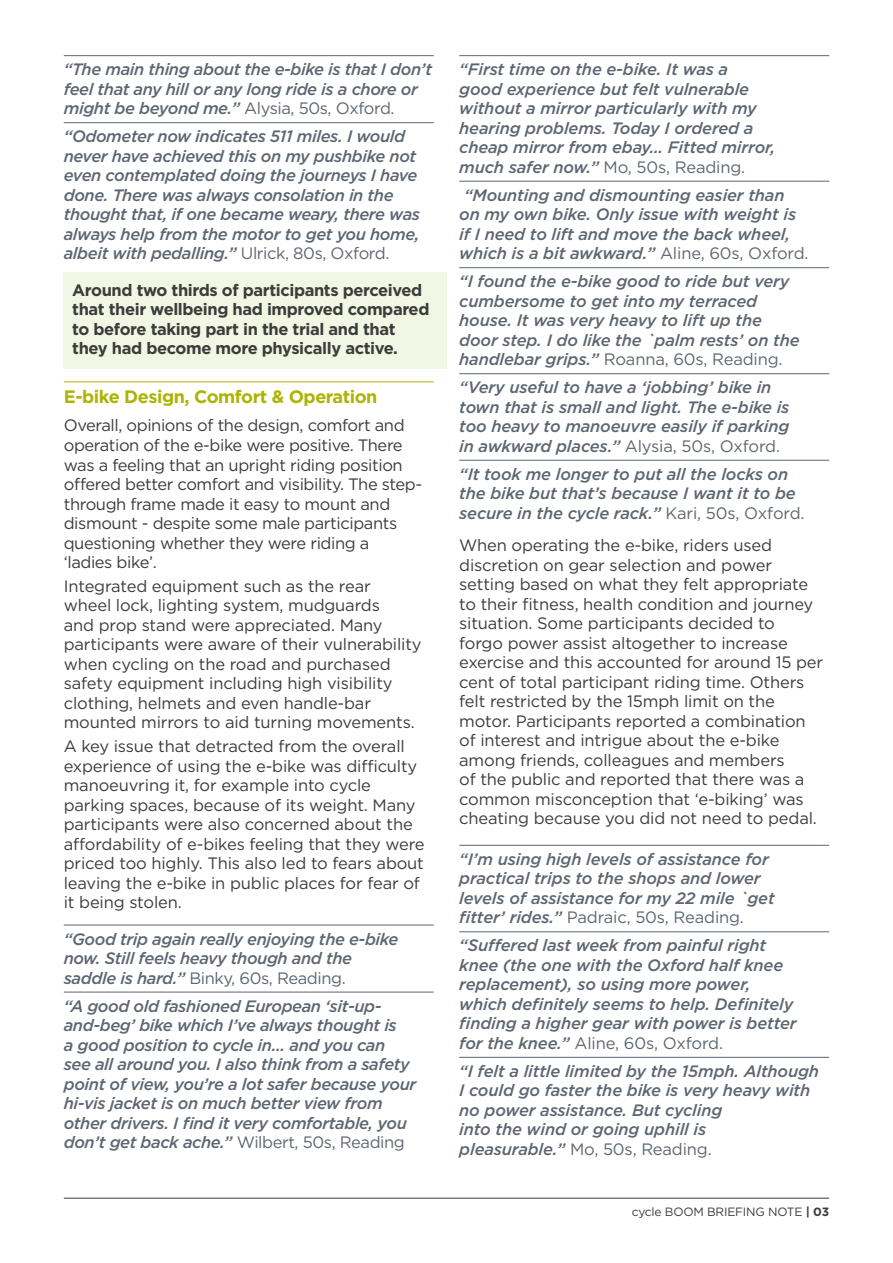
<style>
.page{position:relative;width:893px;height:1263px;background:#fff}
.page>*{position:absolute;margin:0;border:0;box-sizing:border-box;transform-origin:0 0}
.t1{font:700 18px "Gotham";letter-spacing:-.025em;color:#adb400}
.t2{font:italic 500 16.5px/19.5px "Gotham";letter-spacing:-.015em;color:#5e6671}
.t3{font:16.5px/19.5px "Gotham";letter-spacing:-.01em;color:#3c3c3b}
.t4{font:700 16.5px/19.5px "Gotham";letter-spacing:-.025em;color:#3c3c3b}
.t5{font:12px "Gotham";letter-spacing:-.015em;color:#3c3c3b}
.s1{font-weight:400;font-style:normal}
.s2{font-weight:700}
</style>
<div class="page">
<div style="left:63px;top:272px;width:383px;height:97px;background:#f2f6e4"></div>
<hr style="left:64px;top:1198px;width:765px;height:1px;background:#3c3c3b">
<hr style="left:64px;top:55px;width:370px;height:1px;background:#5e6671">
<hr style="left:64px;top:122px;width:370px;height:1px;background:#5e6671">
<hr style="left:64px;top:381px;width:370px;height:1px;background:#adb400">
<hr style="left:64px;top:925px;width:370px;height:1px;background:#5e6671">
<hr style="left:64px;top:992px;width:370px;height:1px;background:#5e6671">
<hr style="left:459px;top:55px;width:370px;height:1px;background:#5e6671">
<hr style="left:459px;top:181px;width:370px;height:1px;background:#5e6671">
<hr style="left:459px;top:267px;width:370px;height:1px;background:#5e6671">
<hr style="left:459px;top:373px;width:370px;height:1px;background:#5e6671">
<hr style="left:459px;top:460px;width:370px;height:1px;background:#5e6671">
<hr style="left:459px;top:845px;width:370px;height:1px;background:#5e6671">
<hr style="left:459px;top:931px;width:370px;height:1px;background:#5e6671">
<hr style="left:459px;top:1057px;width:370px;height:1px;background:#5e6671">
<p class="t2" style="left:64px;top:59px;width:370px">“The main thing about the e-bike is that I don’t feel that any hill or any long ride is a chore or might be beyond me.” <span class="s1">Alysia, 50s, Oxford.</span></p>
<p class="t2" style="left:64px;top:126px;width:358px">“Odometer now indicates 511 miles. I would never have achieved this on my pushbike not even contemplated doing the journeys I have done. There was always consolation in the thought that, if one became weary, there was always help from the motor to get you home, albeit with pedalling.” <span class="s1">Ulrick, 80s, Oxford.</span></p>
<p class="t4" style="left:72px;top:280px;width:359px">Around two thirds of participants perceived that their wellbeing had improved compared to before taking part in the trial and that they had become more physically active.</p>
<p class="t1" style="left:64px;top:385px;width:315px">E-bike Design, Comfort &amp; Operation</p>
<p class="t3" style="left:64px;top:416px;width:360px">Overall, opinions of the design, comfort and operation of the e-bike were positive. There was a feeling that an upright riding position offered better comfort and visibility. The step&shy;through frame made it easy to mount and dismount - despite some male participants questioning whether they were riding a ‘ladies bike’.</p>
<p class="t3" style="left:64px;top:576px;width:359px">Integrated equipment such as the rear wheel lock, lighting system, mudguards<br>and prop stand were appreciated. Many participants were aware of their vulnerability when cycling on the road and purchased safety equipment including high visibility clothing, helmets and even handle-bar mounted mirrors to aid turning movements.</p>
<p class="t3" style="left:64px;top:736px;width:362px">A key issue that detracted from the overall experience of using the e-bike was difficulty manoeuvring it, for example into cycle parking spaces, because of its weight. Many participants were also concerned about the affordability of e-bikes feeling that they were priced too highly. This also led to fears about leaving the e-bike in public places for fear of it being stolen.</p>
<p class="t2" style="left:64px;top:929px;width:336px">“Good trip again really enjoying the e-bike now. Still feels heavy though and the saddle is hard.” <span class="s1">Binky, 60s, Reading.</span></p>
<p class="t2" style="left:64px;top:996px;width:354px">“A good old fashioned European ‘sit-up&shy;and-beg’ bike which I’ve always thought is<br>a good position to cycle in... and you can see all around you. I also think from a safety point of view, you’re a lot safer because your hi-vis jacket is on much better view from other drivers. I find it very comfortable, you don’t get back ache.” <span class="s1">Wilbert, 50s, Reading</span></p>
<p class="t2" style="left:459px;top:59px;width:318px">“First time on the e-bike. It was a<br>good experience but felt vulnerable without a mirror particularly with my hearing problems. Today I ordered a cheap mirror from ebay… Fitted mirror, much safer now.” <span class="s1">Mo, 50s, Reading.</span></p>
<p class="t2" style="left:459px;top:185px;width:351px">“Mounting and dismounting easier than<br>on my own bike. Only issue with weight is if I need to lift and move the back wheel, which is a bit awkward.” <span class="s1">Aline, 60s, Oxford.</span></p>
<p class="t2" style="left:459px;top:271px;width:342px">“I found the e-bike good to ride but very cumbersome to get into my terraced house. It was very heavy to lift up the door step. I do like the `palm rests’ on the handlebar grips.” <span class="s1">Roanna, 60s, Reading.</span></p>
<p class="t2" style="left:459px;top:377px;width:332px">“Very useful to have a ‘jobbing’ bike in town that is small and light. The e-bike is too heavy to manoeuvre easily if parking in awkward places.” <span class="s1">Alysia, 50s, Oxford.</span></p>
<p class="t2" style="left:459px;top:464px;width:347px">“It took me longer to put all the locks on the bike but that’s because I want it to be secure in the cycle rack.” <span class="s1">Kari, 50s, Oxford.</span></p>
<p class="t3" style="left:459px;top:535px;width:365px">When operating the e-bike, riders used discretion on gear selection and power setting based on what they felt appropriate to their fitness, health condition and journey situation. Some participants decided to<br>forgo power assist altogether to increase exercise and this accounted for around 15 per cent of total participant riding time. Others felt restricted by the 15mph limit on the motor. Participants reported a combination of interest and intrigue about the e-bike among friends, colleagues and members<br>of the public and reported that there was a common misconception that ‘e-biking’ was cheating because you did not need to pedal.</p>
<p class="t2" style="left:459px;top:849px;width:317px">“I’m using high levels of assistance for practical trips to the shops and lower levels of assistance for my 22 mile `get fitter’ rides.” <span class="s1">Padraic, 50s, Reading.</span></p>
<p class="t2" style="left:459px;top:935px;width:339px">“Suffered last week from painful right knee (the one with the Oxford half knee replacement), so using more power, which definitely seems to help. Definitely finding a higher gear with power is better for the knee.” <span class="s1">Aline, 60s, Oxford.</span></p>
<p class="t2" style="left:459px;top:1061px;width:361px">“I felt a little limited by the 15mph. Although I could go faster the bike is very heavy with no power assistance. But cycling<br>into the wind or going uphill is<br>pleasurable.” <span class="s1">Mo, 50s, Reading.</span></p>
<p class="t5" style="left:632px;top:1203px;width:199px">cycle BOOM BRIEFING NOTE <span class="s2">| 03</span></p>
</div>
